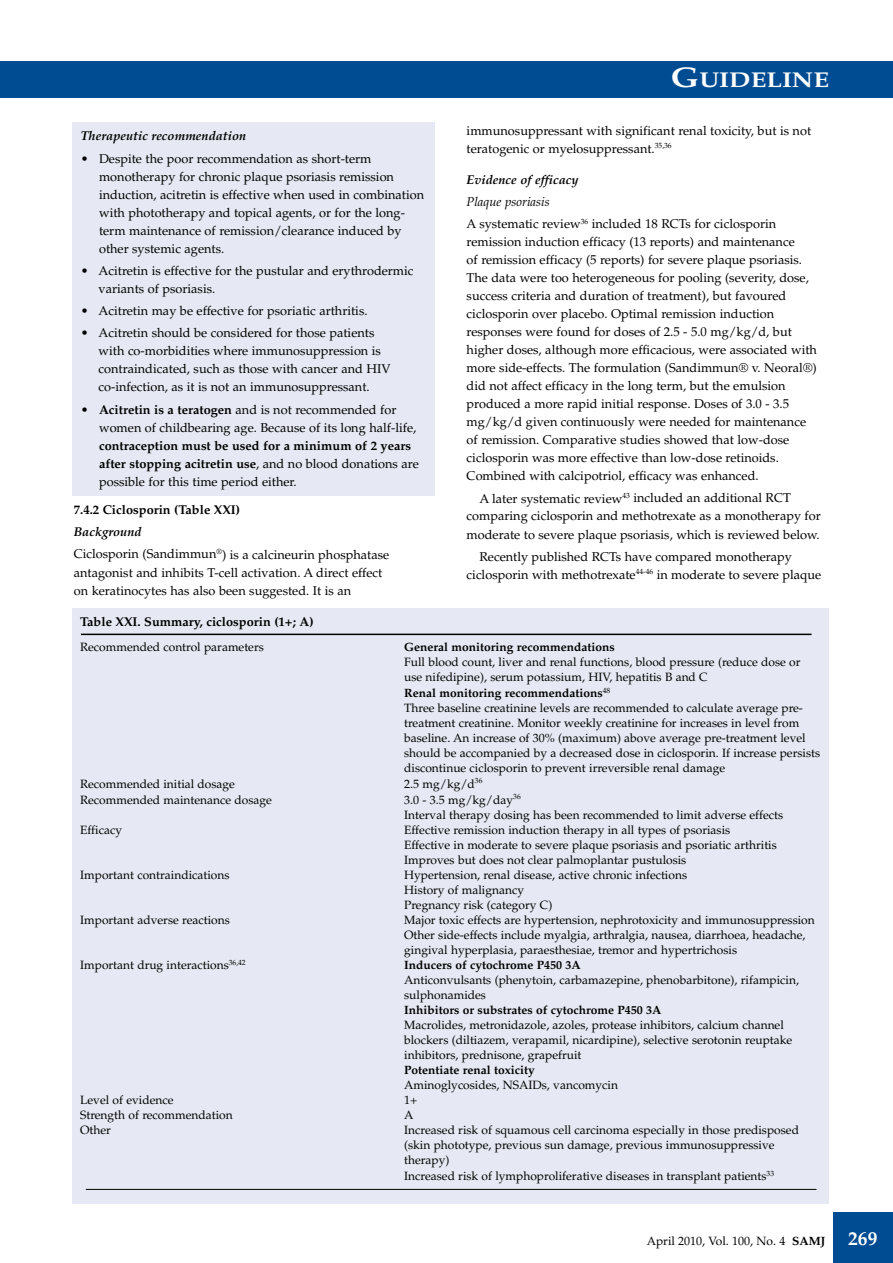
<style>
.page{position:relative;width:893px;height:1263px;background:#fff}
.page>*{position:absolute;margin:0;border:0;box-sizing:border-box;transform-origin:0 0}
.t1{font:700 21.3px "Palatino";color:#fff;scale:1.2 1}
.t2{font:12.75px/18px "Palatino";color:#000}
.t3{font:700 12.75px/18px "Palatino";color:#000}
.t4{font:italic 700 12.75px "Palatino";color:#000}
.t5{font:12px/15px "Palatino";color:#000}
.t6{font:700 12px "Palatino";color:#000}
.s1{font-weight:700}
.s2{font-weight:400}
.s3{font-weight:700;font-style:italic}
.s4{font-size:28.5px}
.s5{font-style:italic}
.s6{font-weight:700;font-size:19.5px;color:#fff}
</style>
<div class="page">
<div style="left:0;top:61px;width:893px;height:37px;background:#004c93"></div>
<div style="left:833px;top:1212px;width:60px;height:51px;background:#004c93"></div>
<div style="left:72px;top:122px;width:363px;height:374px;background:#e6e9f3"></div>
<div style="left:72px;top:608px;width:757px;height:595px;background:#e6e9f3"></div>
<hr style="left:81px;top:634px;width:730px;height:1px;background:#000">
<hr style="left:86px;top:1189px;width:730px;height:1px;background:#000">
<p class="t4" style="left:81px;top:128px;width:167px">Therapeutic recommendation</p>
<p class="t2" style="left:99px;top:149px;width:327px;text-indent:-18px">• Despite the poor recommendation as short-term monotherapy for chronic plaque psoriasis remission induction, acitretin is effective when used in combination with phototherapy and topical agents, or for the long&shy;term maintenance of remission/clearance induced by other systemic agents.</p>
<p class="t2" style="left:99px;top:262px;width:317px;text-indent:-18px">• Acitretin is effective for the pustular and erythrodermic variants of psoriasis.</p>
<p class="t2" style="left:81px;top:302px;width:288px">• Acitretin may be effective for psoriatic arthritis.</p>
<p class="t2" style="left:99px;top:324px;width:293px;text-indent:-18px">• Acitretin should be considered for those patients with co-morbidities where immunosuppression is contraindicated, such as those with cancer and HIV co-infection, as it is not an immunosuppressant.</p>
<p class="t2" style="left:99px;top:400px;width:319px;text-indent:-18px">• <span class="s1">Acitretin is a teratogen</span> and is not recommended for women of childbearing age. Because of its long half-life,</p>
<p class="t3" style="left:99px;top:436px;width:321px">contraception must be used for a minimum of 2 years after stopping acitretin use<span class="s2">, and no blood donations are possible for this time period either.</span></p>
<p class="t3" style="left:74px;top:501px;width:168px">7.4.2 Ciclosporin (Table XXI)</p>
<p class="t2" style="left:74px;top:521px;width:317px;line-height:22.2px"><span class="s3">Background<br></span>Ciclosporin (Sandimmun<sup>®</sup>) is a calcineurin phosphatase</p>
<p class="t2" style="left:74px;top:563px;width:310px">antagonist and inhibits T-cell activation. A direct effect on keratinocytes has also been suggested. It is an</p>
<h1 class="t1" style="left:671px;top:68px;width:133px"><span class="s4">G</span>UIDELINE</h1>
<p class="t2" style="left:467px;top:122px;width:346px">immunosuppressant with significant renal toxicity, but is not teratogenic or myelosuppressant.<sup>35,36</sup></p>
<p class="t4" style="left:467px;top:172px;width:114px">Evidence of efficacy</p>
<p class="t2" style="left:467px;top:191px;width:311px;line-height:22.2px"><span class="s5">Plaque psoriasis<br></span>A systematic review<sup>36</sup> included 18 RCTs for ciclosporin</p>
<p class="t2" style="left:467px;top:233px;width:352px">remission induction efficacy (13 reports) and maintenance<br>of remission efficacy (5 reports) for severe plaque psoriasis.<br>The data were too heterogeneous for pooling (severity, dose, success criteria and duration of treatment), but favoured ciclosporin over placebo. Optimal remission induction responses were found for doses of 2.5 - 5.0 mg/kg/d, but higher doses, although more efficacious, were associated with more side-effects. The formulation (Sandimmun® v. Neoral®) did not affect efficacy in the long term, but the emulsion produced a more rapid initial response. Doses of 3.0 - 3.5 mg/kg/d given continuously were needed for maintenance of remission. Comparative studies showed that low-dose ciclosporin was more effective than low-dose retinoids.<br>Combined with calcipotriol, efficacy was enhanced.</p>
<p class="t2" style="left:467px;top:489px;width:356px;text-indent:13px">A later systematic review<sup>43</sup> included an additional RCT comparing ciclosporin and methotrexate as a monotherapy for moderate to severe plaque psoriasis, which is reviewed below.</p>
<p class="t2" style="left:467px;top:548px;width:356px;text-indent:13px">Recently published RCTs have compared monotherapy ciclosporin with methotrexate<sup>44-46</sup> in moderate to severe plaque</p>
<p class="t3" style="left:80px;top:612px;width:235px">Table XXI. Summary, ciclosporin (1+; A)</p>
<p class="t5" style="left:80px;top:640px;width:185px">Recommended control parameters</p>
<p class="t6" style="left:404px;top:640px;width:212px">General monitoring recommendations</p>
<p class="t5" style="left:404px;top:655px;width:417px">Full blood count, liver and renal functions, blood pressure (reduce dose or use nifedipine), serum potassium, HIV, hepatitis B and C<br><span class="s1">Renal monitoring recommendations</span><sup>48<br></sup>Three baseline creatinine levels are recommended to calculate average pre&shy;treatment creatinine. Monitor weekly creatinine for increases in level from baseline. An increase of 30% (maximum) above average pre-treatment level should be accompanied by a decreased dose in ciclosporin. If increase persists discontinue ciclosporin to prevent irreversible renal damage</p>
<p class="t5" style="left:80px;top:776px;width:156px">Recommended initial dosage</p>
<p class="t5" style="left:404px;top:776px;width:80px">2.5 mg/kg/d<sup>36</sup></p>
<p class="t5" style="left:80px;top:792px;width:193px">Recommended maintenance dosage</p>
<p class="t5" style="left:404px;top:792px;width:380px">3.0 - 3.5 mg/kg/day<sup>36<br></sup>Interval therapy dosing has been recommended to limit adverse effects</p>
<p class="t5" style="left:80px;top:822px;width:43px">Efficacy</p>
<p class="t5" style="left:404px;top:822px;width:374px">Effective remission induction therapy in all types of psoriasis<br>Effective in moderate to severe plaque psoriasis and psoriatic arthritis<br>Improves but does not clear palmoplantar pustulosis</p>
<p class="t5" style="left:80px;top:867px;width:151px">Important contraindications</p>
<p class="t5" style="left:404px;top:867px;width:284px">Hypertension, renal disease, active chronic infections<br>History of malignancy<br>Pregnancy risk (category C)</p>
<p class="t5" style="left:80px;top:912px;width:151px">Important adverse reactions</p>
<p class="t5" style="left:404px;top:912px;width:412px">Major toxic effects are hypertension, nephrotoxicity and immunosuppression<br>Other side-effects include myalgia, arthralgia, nausea, diarrhoea, headache, gingival hyperplasia, paraesthesiae, tremor and hypertrichosis</p>
<p class="t5" style="left:80px;top:958px;width:167px">Important drug interactions<sup>36,42</sup></p>
<p class="t6" style="left:404px;top:958px;width:178px">Inducers of cytochrome P450 3A</p>
<p class="t5" style="left:404px;top:973px;width:396px">Anticonvulsants (phenytoin, carbamazepine, phenobarbitone), rifampicin, sulphonamides</p>
<p class="t6" style="left:404px;top:1003px;width:259px">Inhibitors or substrates of cytochrome P450 3A</p>
<p class="t5" style="left:404px;top:1018px;width:389px">Macrolides, metronidazole, azoles, protease inhibitors, calcium channel blockers (diltiazem, verapamil, nicardipine), selective serotonin reuptake inhibitors, prednisone, grapefruit</p>
<p class="t6" style="left:404px;top:1063px;width:132px">Potentiate renal toxicity</p>
<p class="t5" style="left:404px;top:1078px;width:215px">Aminoglycosides, NSAIDs, vancomycin</p>
<p class="t5" style="left:80px;top:1093px;width:95px">Level of evidence</p>
<p class="t5" style="left:404px;top:1093px;width:15px">1+</p>
<p class="t5" style="left:80px;top:1108px;width:154px">Strength of recommendation</p>
<p class="t5" style="left:404px;top:1108px;width:11px">A</p>
<p class="t5" style="left:80px;top:1123px;width:32px">Other</p>
<p class="t5" style="left:404px;top:1123px;width:396px">Increased risk of squamous cell carcinoma especially in those predisposed (skin phototype, previous sun damage, previous immunosuppressive therapy)<br>Increased risk of lymphoproliferative diseases in transplant patients<sup>33</sup></p>
<p class="t5" style="left:647px;top:1234px;width:232px">April 2010, Vol. 100, No. 4 <span class="s1">SAMJ</span> <span class="s6">269</span></p>
</div>
